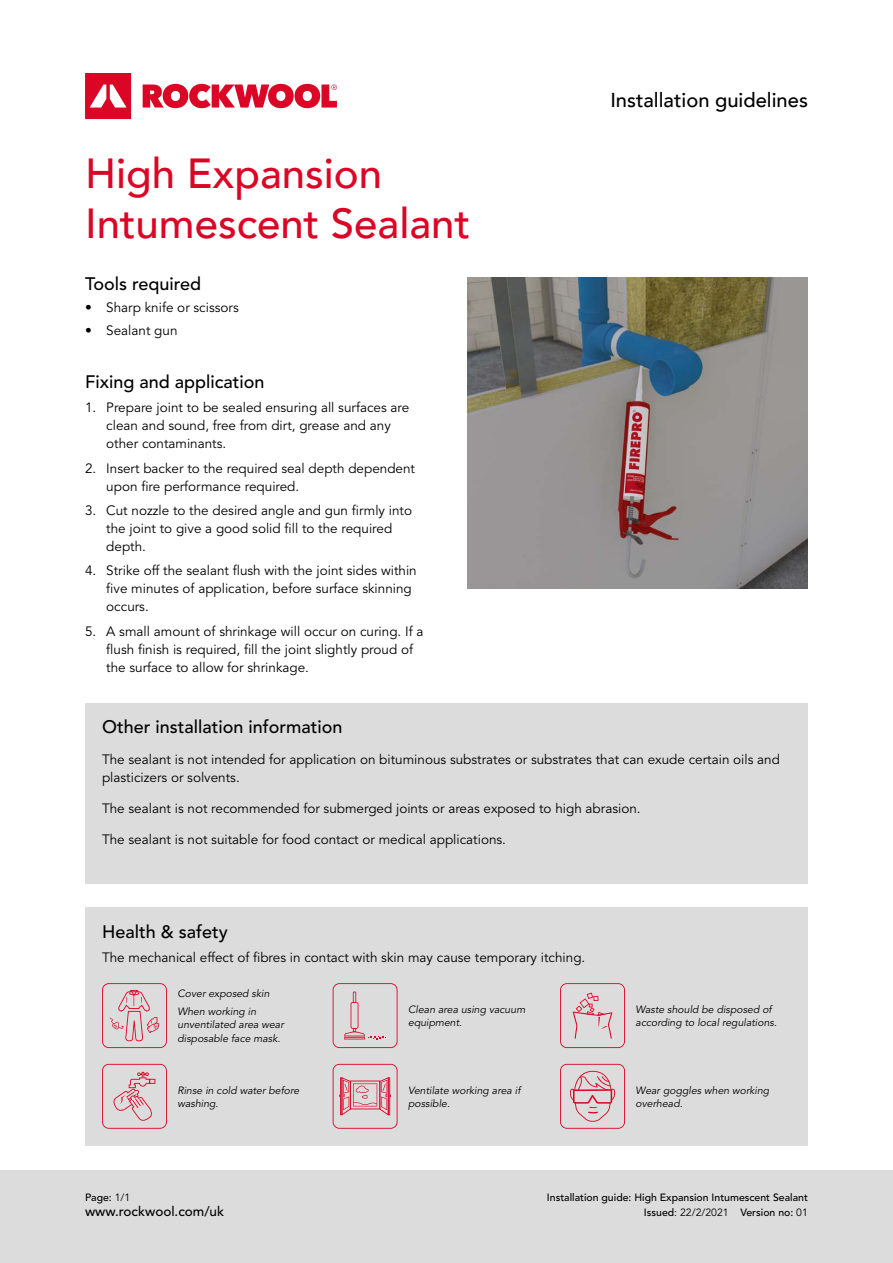
<style>
.page{position:relative;width:893px;height:1263px;background:#fff}
.page>*{position:absolute;margin:0;border:0;box-sizing:border-box;transform-origin:0 0}
.t1{font:500 42px/50.4px "Avenir";color:#db0626}
.t2{font:500 20.1px "Avenir";color:#000}
.t3{font:500 18px "Avenir LT Std";color:#000}
.t4{font:13.5px/18px "Avenir LT Std";color:#000}
.t5{font:500 13.5px "Avenir LT Std";color:#000}
.t6{font:italic 10.5px/13.5px "Avenir LT Std";color:#000}
.t7{font:500 10.5px/15px "Avenir LT Std";color:#000;text-align:right}
.s1{font-weight:400}
</style>
<div class="page">
<div style="left:0;top:1170px;width:893px;height:93px;background:#dddcdc"></div>
<svg style="left:85px;top:73px;width:46px;height:46px"></svg>
<svg style="left:143px;top:84px;width:194px;height:24px"></svg>
<div style="left:85px;top:703px;width:723px;height:180px;background:#dddcdc"></div>
<img style="left:468px;top:277px;width:340px;height:312px">
<div style="left:85px;top:907px;width:723px;height:239px;background:#dddcdc"></div>
<svg style="left:102px;top:983px;width:65px;height:65px"></svg>
<svg style="left:333px;top:983px;width:64px;height:65px"></svg>
<svg style="left:560px;top:983px;width:65px;height:65px"></svg>
<svg style="left:102px;top:1064px;width:65px;height:65px"></svg>
<svg style="left:333px;top:1064px;width:64px;height:65px"></svg>
<svg style="left:560px;top:1064px;width:65px;height:65px"></svg>
<h1 class="t1" style="left:85px;top:146px;width:387px">High Expansion<br>Intumescent Sealant</h1>
<h3 class="t3" style="left:85px;top:274px;width:118px">Tools required</h3>
<p class="t4" style="left:85px;top:299px;width:155px">• Sharp knife or scissors</p>
<p class="t4" style="left:85px;top:321px;width:94px">• Sealant gun</p>
<h3 class="t3" style="left:85px;top:371px;width:181px">Fixing and application</h3>
<p class="t4" style="left:106px;top:399px;width:304px;text-indent:-21px">1. Prepare joint to be sealed ensuring all surfaces are clean and sound, free from dirt, grease and any other contaminants.</p>
<p class="t4" style="left:106px;top:459px;width:310px;text-indent:-21px">2. Insert backer to the required seal depth dependent upon fire performance required.</p>
<p class="t4" style="left:106px;top:502px;width:307px;text-indent:-21px">3. Cut nozzle to the desired angle and gun firmly into the joint to give a good solid fill to the required depth.</p>
<p class="t4" style="left:106px;top:562px;width:312px;text-indent:-21px">4. Strike off the sealant flush with the joint sides within five minutes of application, before surface skinning occurs.</p>
<p class="t4" style="left:106px;top:622px;width:319px;text-indent:-21px">5. A small amount of shrinkage will occur on curing. If a flush finish is required, fill the joint slightly proud of the surface to allow for shrinkage.</p>
<h2 class="t2" style="left:610px;top:83px;width:199px">Installation guidelines</h2>
<h3 class="t3" style="left:102px;top:717px;width:242px">Other installation information</h3>
<p class="t4" style="left:102px;top:751px;width:679px">The sealant is not intended for application on bituminous substrates or substrates that can exude certain oils and plasticizers or solvents.</p>
<p class="t4" style="left:102px;top:799px;width:540px">The sealant is not recommended for submerged joints or areas exposed to high abrasion.</p>
<p class="t4" style="left:102px;top:830px;width:405px">The sealant is not suitable for food contact or medical applications.</p>
<h3 class="t3" style="left:102px;top:921px;width:127px">Health &amp; safety</h3>
<p class="t4" style="left:102px;top:948px;width:485px">The mechanical effect of fibres in contact with skin may cause temporary itching.</p>
<p class="t6" style="left:178px;top:985px;width:94px;line-height:17.7px">Cover exposed skin<br>When working in</p>
<p class="t6" style="left:178px;top:1018px;width:108px">unventilated area wear disposable face mask.</p>
<p class="t6" style="left:178px;top:1083px;width:123px">Rinse in cold water before washing.</p>
<p class="t6" style="left:408px;top:1003px;width:119px">Clean area using vacuum equipment.</p>
<p class="t6" style="left:408px;top:1083px;width:114px">Ventilate working area if possible.</p>
<p class="t6" style="left:636px;top:1003px;width:143px">Waste should be disposed of according to local regulations.</p>
<p class="t6" style="left:636px;top:1083px;width:135px">Wear goggles when working overhead.</p>
<p class="t7" style="left:85px;top:1190px;width:47px">Page: <span class="s1">1/1</span></p>
<p class="t5" style="left:85px;top:1203px;width:141px">www.rockwool.com/uk</p>
<p class="t7" style="left:547px;top:1190px;width:263px">Installation guide: High Expansion Intumescent Sealant<br>Issued<span class="s1">: 22/2/2021</span> Version no: <span class="s1">01</span></p>
</div>
